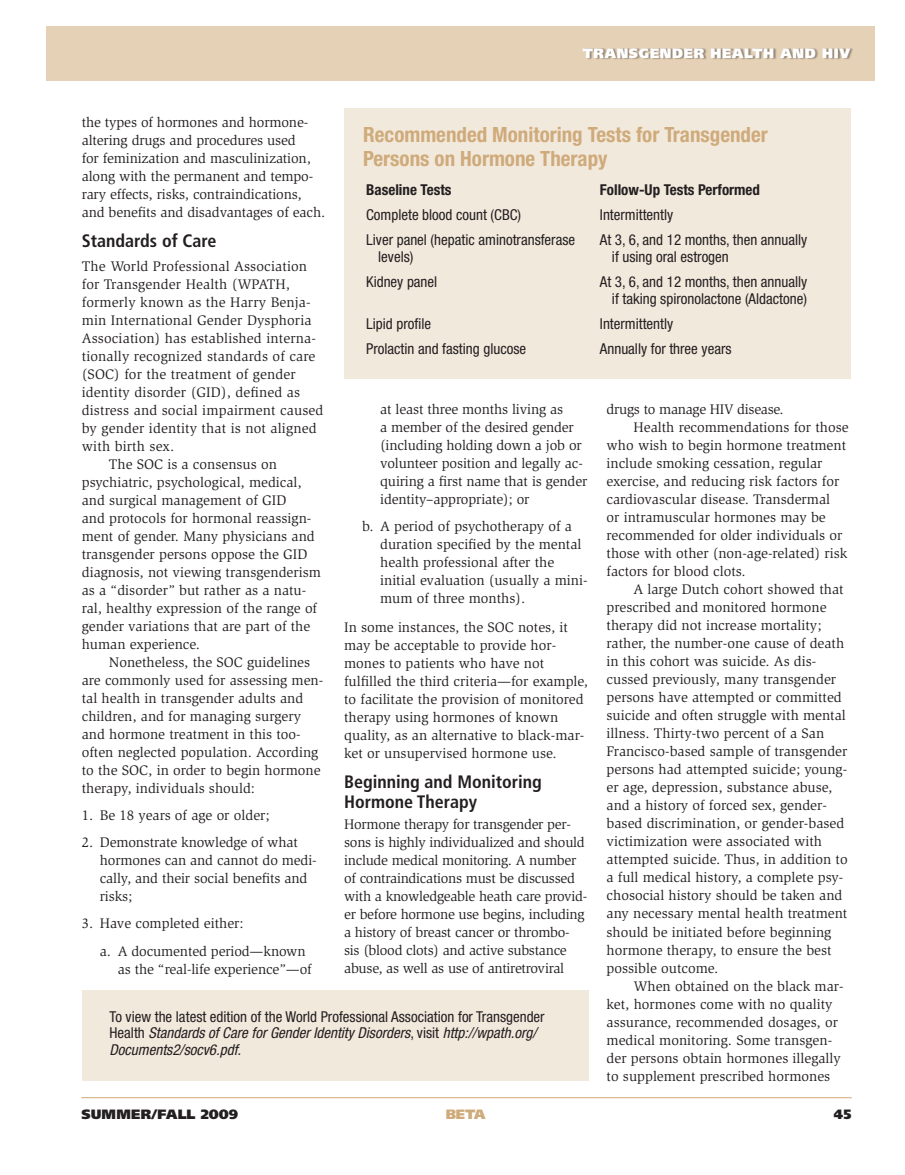
<style>
.page{position:relative;width:905px;height:1175px;background:#fff}
.page>*{position:absolute;margin:0;border:0;box-sizing:border-box;transform-origin:0 0}
.t1{font:700 condensed 21px/24px "Helvetica Neue";color:#cfab7b}
.t2{font:700 condensed 18px/19.5px "Frutiger";color:#231f20}
.t3{font:condensed 15px/16.5px "Helvetica Neue";color:#231f20}
.t4{font:700 condensed 15px "Helvetica Neue";color:#231f20}
.t5{font:14.25px/18px "Slimbach";color:#231f20}
.t6{font:14.25px/18px "Slimbach";letter-spacing:-.02em;color:#231f20}
.t7{font:900 13.5px "Frutiger";letter-spacing:.05em;color:#fff}
.t8{font:900 13.5px "Frutiger";letter-spacing:.01em;color:#231f20}
.t9{font:900 13.5px "Frutiger";color:#cfab7b}
.s1{font-style:italic}
</style>
<div class="page">
<div style="left:46px;top:27px;width:828px;height:54px;background:#e5d1b6"></div>
<div style="left:583px;top:48px;width:269px;height:13px;background:#231f20;opacity:.4"></div>
<hr style="left:81px;top:1097px;width:770px;height:1px;background:#cfab7b">
<div style="left:82px;top:990px;width:507px;height:91px;background:#f2e9dd"></div>
<div style="left:344px;top:108px;width:506px;height:270px;background:#f2e9dd"></div>
<p class="t7" style="left:582px;top:45px;width:13px">TRA</p>
<p class="t7" style="left:616px;top:45px;width:75px">NSGENDER</p>
<p class="t7" style="left:710px;top:45px;width:23px">HEALT</p>
<p class="t7" style="left:763px;top:45px;width:88px">H AND HIV</p>
<p class="t5" style="left:82px;top:113px;width:245px">the types of hormones and hormone&shy;altering drugs and procedures used<br>for feminization and masculinization, along with the permanent and tempo&shy;rary effects, risks, contraindications, and benefits and disadvantages of each.</p>
<p class="t2" style="left:82px;top:231px;width:136px">Standards of Care</p>
<p class="t5" style="left:82px;top:257px;width:227px">The World Professional Association</p>
<p class="t5" style="left:82px;top:275px;width:210px">for Transgender Health (WPATH,</p>
<p class="t5" style="left:82px;top:293px;width:230px">formerly known as the Harry Benja-</p>
<p class="t5" style="left:82px;top:311px;width:231px">min International Gender Dysphoria</p>
<p class="t5" style="left:82px;top:329px;width:236px">Association) has established interna-</p>
<p class="t5" style="left:82px;top:347px;width:235px">tionally recognized standards of care</p>
<p class="t5" style="left:82px;top:365px;width:215px">(SOC) for the treatment of gender</p>
<p class="t5" style="left:82px;top:383px;width:220px">identity disorder (GID), defined as</p>
<p class="t5" style="left:82px;top:401px;width:243px">distress and social impairment caused</p>
<p class="t5" style="left:82px;top:419px;width:236px">by gender identity that is not aligned</p>
<p class="t5" style="left:82px;top:437px;width:94px">with birth sex.</p>
<p class="t5" style="left:109px;top:455px;width:170px">The SOC is a consensus on</p>
<p class="t5" style="left:82px;top:473px;width:221px">psychiatric, psychological, medical,</p>
<p class="t5" style="left:82px;top:491px;width:206px">and surgical management of GID</p>
<p class="t5" style="left:82px;top:509px;width:231px">and protocols for hormonal reassign-</p>
<p class="t5" style="left:82px;top:527px;width:234px">ment of gender. Many physicians and</p>
<p class="t5" style="left:82px;top:545px;width:227px">transgender persons oppose the GID</p>
<p class="t5" style="left:82px;top:563px;width:240px">diagnosis, not viewing transgenderism</p>
<p class="t5" style="left:82px;top:581px;width:226px">as a “disorder” but rather as a natu-</p>
<p class="t5" style="left:82px;top:599px;width:237px">ral, healthy expression of the range of</p>
<p class="t5" style="left:82px;top:617px;width:230px">gender variations that are part of the</p>
<p class="t5" style="left:82px;top:635px;width:120px">human experience.</p>
<p class="t5" style="left:109px;top:653px;width:203px">Nonetheless, the SOC guidelines</p>
<p class="t5" style="left:82px;top:671px;width:243px">are commonly used for assessing men-</p>
<p class="t5" style="left:82px;top:689px;width:223px">tal health in transgender adults and</p>
<p class="t5" style="left:82px;top:707px;width:221px">children, and for managing surgery</p>
<p class="t5" style="left:82px;top:725px;width:220px">and hormone treatment in this too-</p>
<p class="t5" style="left:82px;top:743px;width:238px">often neglected population. According</p>
<p class="t5" style="left:82px;top:761px;width:240px">to the SOC, in order to begin hormone</p>
<p class="t5" style="left:82px;top:779px;width:175px">therapy, individuals should:</p>
<p class="t5" style="left:82px;top:806px;width:189px">1. Be 18 years of age or older;</p>
<p class="t5" style="left:100px;top:833px;width:218px;text-indent:-18px">2. Demonstrate knowledge of what hormones can and cannot do medi&shy;cally, and their social benefits and risks;</p>
<p class="t5" style="left:100px;top:910px;width:207px;line-height:27px;text-indent:-18px">3. Have completed either:<br>a. A documented period—known</p>
<p class="t5" style="left:118px;top:959px;width:195px">as the “real-life experience”—of</p>
<h1 class="t1" style="left:363px;top:123px;width:406px">Recommended Monitoring Tests for Transgender<br>Persons on Hormone Therapy</h1>
<p class="t4" style="left:366px;top:180px;width:87px">Baseline Tests</p>
<p class="t4" style="left:600px;top:180px;width:162px">Follow-Up Tests Performed</p>
<p class="t3" style="left:366px;top:206px;width:156px">Complete blood count (CBC)</p>
<p class="t3" style="left:600px;top:206px;width:75px">Intermittently</p>
<p class="t3" style="left:378px;top:232px;width:198px;text-indent:-12px">Liver panel (hepatic aminotransferase levels)</p>
<p class="t3" style="left:612px;top:232px;width:197px;text-indent:-12px">At 3, 6, and 12 months, then annually if using oral estrogen</p>
<p class="t3" style="left:366px;top:273px;width:73px">Kidney panel</p>
<p class="t3" style="left:600px;top:273px;width:209px;text-align:right">At 3, 6, and 12 months, then annually if taking spironolactone (Aldactone)</p>
<p class="t3" style="left:366px;top:315px;width:66px">Lipid profile</p>
<p class="t3" style="left:600px;top:315px;width:75px">Intermittently</p>
<p class="t3" style="left:366px;top:341px;width:161px">Prolactin and fasting glucose</p>
<p class="t3" style="left:600px;top:341px;width:133px">Annually for three years</p>
<p class="t5" style="left:380px;top:400px;width:209px">at least three months living as<br>a member of the desired gender (including holding down a job or volunteer position and legally ac&shy;quiring a first name that is gender identity–appropriate); or</p>
<p class="t5" style="left:380px;top:517px;width:209px;text-indent:-18px">b. A period of psychotherapy of a duration specified by the mental health professional after the initial evaluation (usually a mini&shy;mum of three months).</p>
<p class="t5" style="left:344px;top:618px;width:245px">In some instances, the SOC notes, it may be acceptable to provide hor&shy;mones to patients who have not fulfilled the third criteria—for example, to facilitate the provision of monitored therapy using hormones of known quality, as an alternative to black-mar&shy;ket or unsupervised hormone use.</p>
<p class="t2" style="left:344px;top:772px;width:199px">Beginning and Monitoring<br>Hormone Therapy</p>
<p class="t6" style="left:344px;top:815px;width:245px">Hormone therapy for transgender per&shy;sons is highly individualized and should include medical monitoring. A number of contraindications must be discussed with a knowledgeable heath care provid&shy;er before hormone use begins, including a history of breast cancer or thrombo&shy;sis (blood clots) and active substance abuse, as well as use of antiretroviral</p>
<p class="t6" style="left:606px;top:400px;width:179px">drugs to manage HIV disease.</p>
<p class="t5" style="left:633px;top:418px;width:216px">Health recommendations for those</p>
<p class="t5" style="left:606px;top:436px;width:241px">who wish to begin hormone treatment</p>
<p class="t5" style="left:606px;top:454px;width:217px">include smoking cessation, regular</p>
<p class="t5" style="left:606px;top:472px;width:234px">exercise, and reducing risk factors for</p>
<p class="t5" style="left:606px;top:490px;width:225px">cardiovascular disease. Transdermal</p>
<p class="t5" style="left:606px;top:508px;width:221px">or intramuscular hormones may be</p>
<p class="t5" style="left:606px;top:526px;width:237px">recommended for older individuals or</p>
<p class="t5" style="left:606px;top:544px;width:242px">those with other (non-age-related) risk</p>
<p class="t5" style="left:606px;top:562px;width:141px">factors for blood clots.</p>
<p class="t5" style="left:633px;top:580px;width:211px">A large Dutch cohort showed that</p>
<p class="t5" style="left:606px;top:598px;width:221px">prescribed and monitored hormone</p>
<p class="t5" style="left:606px;top:616px;width:216px">therapy did not increase mortality;</p>
<p class="t5" style="left:606px;top:634px;width:239px">rather, the number-one cause of death</p>
<p class="t5" style="left:606px;top:652px;width:211px">in this cohort was suicide. As dis-</p>
<p class="t5" style="left:606px;top:670px;width:231px">cussed previously, many transgender</p>
<p class="t5" style="left:606px;top:688px;width:237px">persons have attempted or committed</p>
<p class="t5" style="left:606px;top:706px;width:241px">suicide and often struggle with mental</p>
<p class="t5" style="left:606px;top:724px;width:219px">illness. Thirty-two percent of a San</p>
<p class="t5" style="left:606px;top:742px;width:242px">Francisco-based sample of transgender</p>
<p class="t5" style="left:606px;top:760px;width:242px">persons had attempted suicide; young-</p>
<p class="t5" style="left:606px;top:778px;width:227px">er age, depression, substance abuse,</p>
<p class="t5" style="left:606px;top:796px;width:222px">and a history of forced sex, gender-</p>
<p class="t5" style="left:606px;top:814px;width:239px">based discrimination, or gender-based</p>
<p class="t5" style="left:606px;top:832px;width:217px">victimization were associated with</p>
<p class="t5" style="left:606px;top:850px;width:243px">attempted suicide. Thus, in addition to</p>
<p class="t5" style="left:606px;top:868px;width:238px">a full medical history, a complete psy-</p>
<p class="t5" style="left:606px;top:886px;width:237px">chosocial history should be taken and</p>
<p class="t5" style="left:606px;top:904px;width:242px">any necessary mental health treatment</p>
<p class="t5" style="left:606px;top:922px;width:226px">should be initiated before beginning</p>
<p class="t5" style="left:606px;top:940px;width:226px">hormone therapy, to ensure the best</p>
<p class="t5" style="left:606px;top:958px;width:113px">possible outcome.</p>
<p class="t5" style="left:633px;top:976px;width:211px">When obtained on the black mar-</p>
<p class="t5" style="left:606px;top:994px;width:227px">ket, hormones come with no quality</p>
<p class="t5" style="left:606px;top:1012px;width:233px">assurance, recommended dosages, or</p>
<p class="t5" style="left:606px;top:1030px;width:227px">medical monitoring. Some transgen-</p>
<p class="t5" style="left:606px;top:1048px;width:236px">der persons obtain hormones illegally</p>
<p class="t5" style="left:606px;top:1066px;width:225px">to supplement prescribed hormones</p>
<p class="t3" style="left:110px;top:1008px;width:436px">To view the latest edition of the World Professional Association for Transgender<br>Health <span class="s1">Standards of Care for Gender Identity Disorders</span>, visit <span class="s1">http://wpath.org/<br>Documents2/socv6.pdf.</span></p>
<p class="t8" style="left:81px;top:1106px;width:158px">SUMMER/FALL 2009</p>
<p class="t9" style="left:446px;top:1106px;width:41px">BETA</p>
<p class="t8" style="left:833px;top:1106px;width:19px">45</p>
</div>
